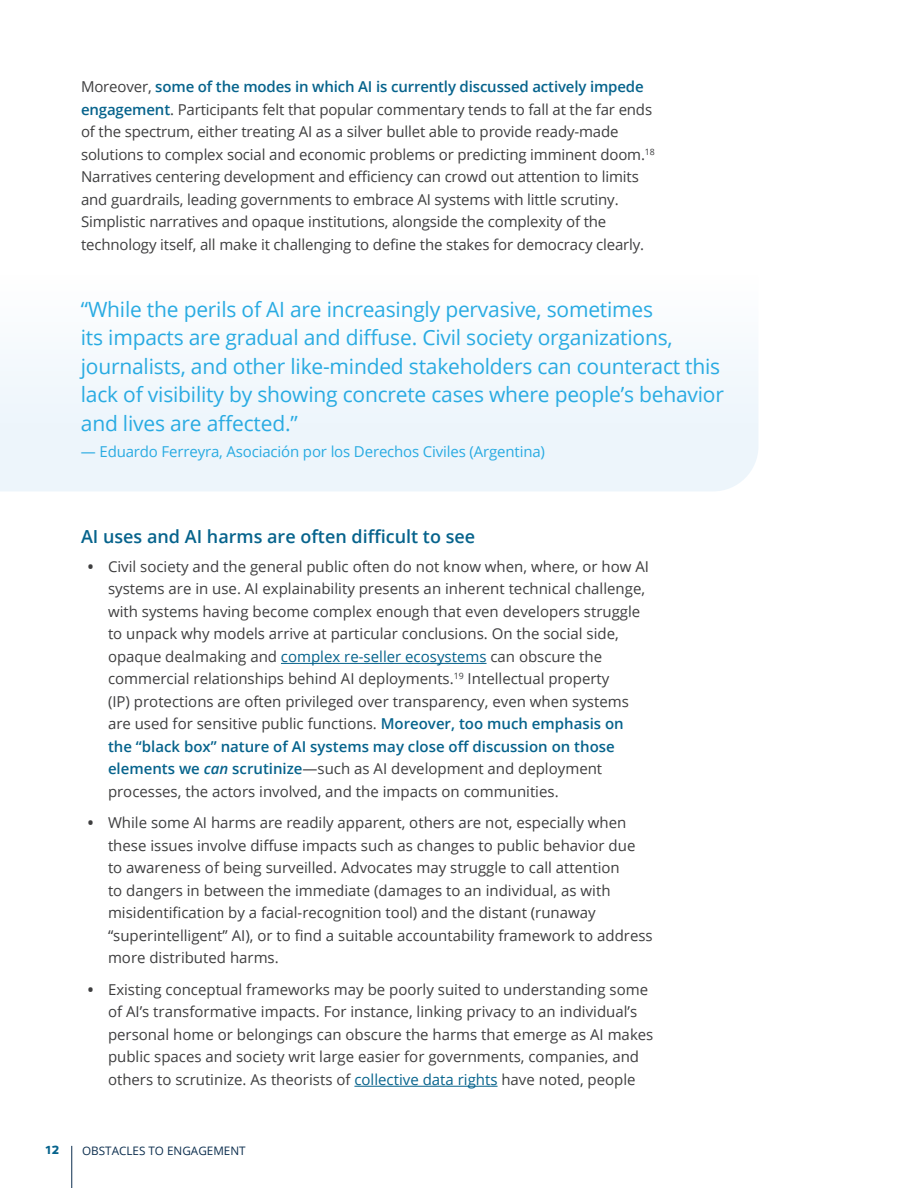
<style>
.page{position:relative;width:918px;height:1188px;background:#fff}
.page>*{position:absolute;margin:0;border:0;box-sizing:border-box;transform-origin:0 0}
.Callout{font:21px/28.5px "Open Sans";letter-spacing:-.01em;color:#29abe2}
.t1{font:600 18px "Open Sans";color:#06638c}
.Body{font:15px/22.5px "Open Sans";color:#3e3e3f}
.Callout-2{font:15px "Open Sans";letter-spacing:-.01em;color:#29abe2}
.t2{font:11.7px "Open Sans";color:#0c2e4e}
.t3{font:700 11.7px "Conneqt";color:#06638c}
.s1{font-weight:600;color:#06638c}
.s2{font-weight:700}
.s3{color:#06638c}
.s4{font-weight:600;font-style:italic;color:#06638c}
</style>
<div class="page">
<hr style="left:71px;top:1146px;width:1px;height:42px;background:#0c2e4e">
<div style="left:0;top:359px;width:758px;height:132px;background:#edf5fb"></div>
<hr style="left:281px;top:663px;width:206px;height:1px;background:#06638c">
<hr style="left:354px;top:1086px;width:144px;height:1px;background:#06638c">
<p class="Body" style="left:81px;top:75px;width:575px">M oreover, <span class="s1">some of the modes in which AI is currently discussed actively impede engagement</span>. Participants felt that popular commentary tends to fall at the far ends of the spectrum, either treating AI as a silver bullet able to provide ready-made solutions to complex social and economic problems or predicting imminent doom. <sup>18<br></sup>Narratives centering development and efficiency can crowd out attention to limits and guardrails, leading governments to embrace AI systems with little scrutiny.<br>Simplistic narratives and opaque institutions, alongside the complexity of the technology itself, all make it challenging to define the stakes for democracy clearly.</p>
<p class="Callout" style="left:81px;top:295px;width:645px">“While the perils of AI are increasingly pervasive, sometimes<br>its impacts are gradual and diffuse. Civil society organizations, journalists, and other like-minded stakeholders can counteract this lack of visibility by showing concrete cases where people’s behavior and lives are affected.”</p>
<p class="Callout-2" style="left:81px;top:441px;width:466px">— Eduardo Ferreyra, Asociación por los Derechos Civiles (Argentina)</p>
<h3 class="t1" style="left:81px;top:524px;width:396px">AI uses and AI harms are often difficult to see</h3>
<p class="Body" style="left:108px;top:555px;width:540px;text-indent:-20px"><span class="s2">•</span> Civil society and the general public often do not know when, where, or how AI systems are in use. AI explainability presents an inherent technical challenge, with systems having become complex enough that even developers struggle to unpack why models arrive at particular conclusions. On the social side, opaque dealmaking and <span class="s3">complex re-seller ecosystems</span> can obscure the commercial relationships behind AI deployments. <sup>19</sup> I ntellectual property<br>(I P) protections are often privileged over transparency, even when systems are used for sensitive public functions. <span class="s1">Moreover, too much emphasis on the “black box” nature of AI systems may close off discussion on those elements we</span> <span class="s4">can</span> <span class="s1">scrutinize</span>—such as AI development and deployment processes, the actors involved, and the impacts on communities.</p>
<p class="Body" style="left:108px;top:811px;width:546px;text-indent:-20px"><span class="s2">•</span> While some AI harms are readily apparent, others are not, especially when these issues involve diffuse impacts such as changes to public behavior due to awareness of being surveilled. Advocates may struggle to call attention<br>to dangers in between the immediate (damages to an individual, as with misidentification by a facial-recognition tool) and the distant (runaway “superintelligent” AI), or to find a suitable accountability framework to address more distributed harms.</p>
<p class="Body" style="left:108px;top:978px;width:547px;text-indent:-20px"><span class="s2">•</span> Existing conceptual frameworks may be poorly suited to understanding some of AI’s transformative impacts. For instance, linking privacy to an individual’s personal home or belongings can obscure the harms that emerge as AI makes public spaces and society writ large easier for governments, companies, and others to scrutinize. As theorists of <span class="s3">collective data rights</span> have noted, people</p>
<p class="t3" style="left:46px;top:1142px;width:15px">12</p>
<p class="t2" style="left:82px;top:1143px;width:9px">Obs</p>
<p class="t2" style="left:105px;top:1143px;width:142px">tacles to Engage me nt</p>
</div>
